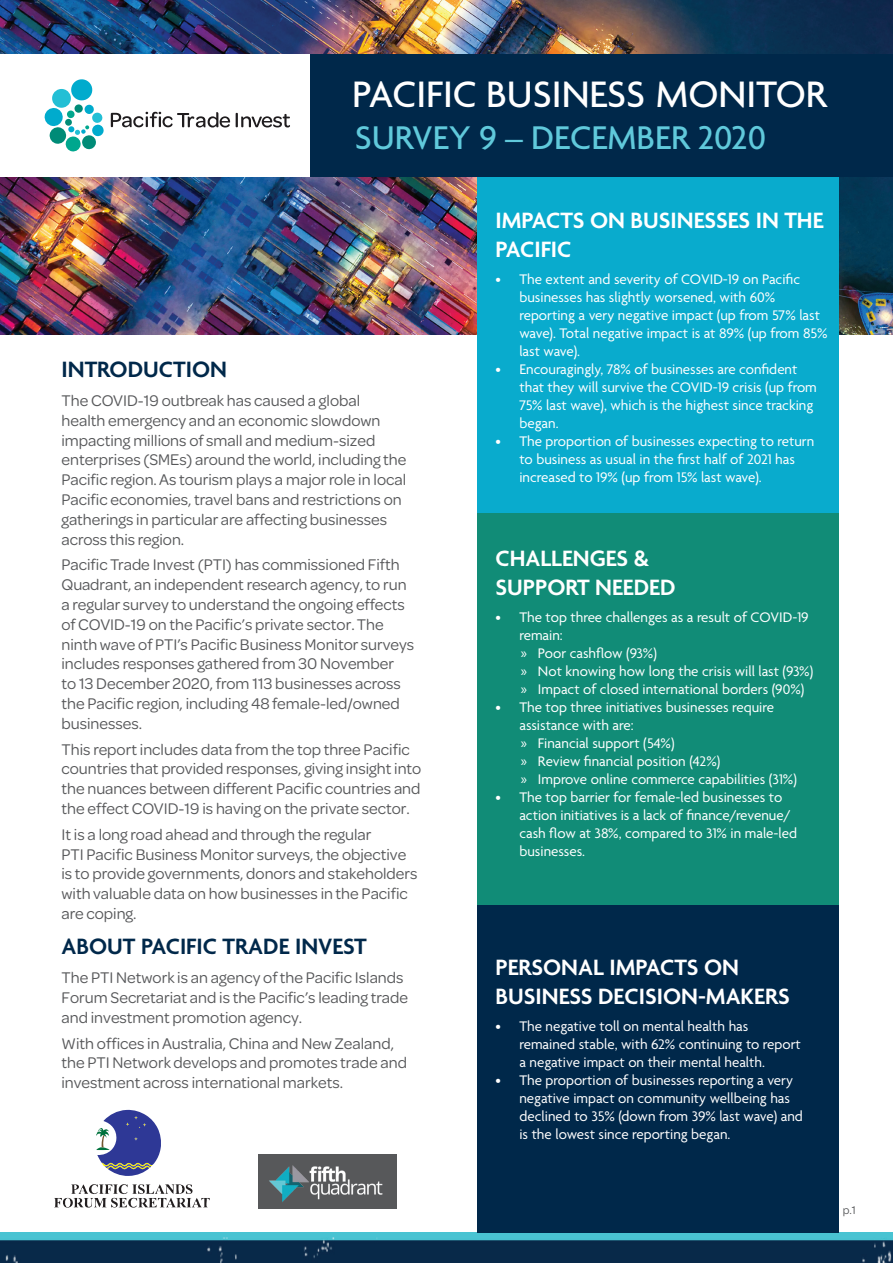
<style>
.page{position:relative;width:893px;height:1263px;background:#fff}
.page>*{position:absolute;margin:0;border:0;box-sizing:border-box;transform-origin:0 0}
.t1{font:500 39.9px "Agenda";color:#fff}
.t2{font:500 35.55px "Agenda";color:#60c9db}
.t3{font:600 24px/28.8px "Agenda";color:#fff}
.t4{font:600 24px "Agenda";color:#00284a}
.t5{font:16.5px/19.8px "Omnes";color:#57585a}
.t6{font:15px/18px "Agenda";color:#fff}
.t7{font:12px "Omnes";color:#57585a}
.s1{font-family:"Myriad Pro"}
</style>
<div class="page">
<img style="left:0;top:0;width:893px;height:335px">
<img style="left:0;top:1232px;width:893px;height:31px">
<div style="left:477px;top:904px;width:362px;height:329px;background:#00284a"></div>
<div style="left:477px;top:146px;width:362px;height:394px;background:#09abcd"></div>
<div style="left:477px;top:513px;width:362px;height:392px;background:#118c77"></div>
<div style="left:0;top:54px;width:313px;height:123px;background:#fff"></div>
<div style="left:310px;top:54px;width:583px;height:123px;background:#00284a"></div>
<div style="left:259px;top:1154px;width:138px;height:54px;background:#57585a"></div>
<img style="left:263px;top:1165px;width:128px;height:44px">
<svg style="left:54px;top:1184px;width:156px;height:24px"></svg>
<svg style="left:96px;top:1109px;width:65px;height:67px"></svg>
<svg style="left:45px;top:79px;width:59px;height:72px"></svg>
<svg style="left:111px;top:112px;width:119px;height:16px"></svg>
<svg style="left:236px;top:113px;width:54px;height:14px"></svg>
<h1 class="t1" style="left:352px;top:73px;width:476px">PACIFIC BUSINESS MONITOR</h1>
<h2 class="t2" style="left:355px;top:119px;width:413px">SURVEY 9 – DECEMBER 2020</h2>
<h3 class="t4" style="left:62px;top:356px;width:167px">INTRODUCTION</h3>
<p class="t5" style="left:62px;top:390px;width:346px">The COVID-19 outbreak has caused a global health emergency and an economic slowdown impacting millions of small and medium-sized enterprises (SMEs) around the world, including the Pacific region. As tourism plays a major role in local Pacific economies, travel bans and restrictions on gatherings in particular are affecting businesses across this region.</p>
<p class="t5" style="left:62px;top:554px;width:354px">Pacific Trade Invest (PTI) has commissioned Fifth Quadrant, an independent research agency, to run a regular survey to understand the ongoing effects of COVID-19 on the Pacific’s private sector. The ninth wave of PTI’s Pacific Business Monitor surveys includes responses gathered from 30 November<br>to 13 December 2020, from 113 businesses across the Pacific region, including 48 female-led/owned businesses.</p>
<p class="t5" style="left:62px;top:738px;width:361px">This report includes data from the top three Pacific countries that provided responses, giving insight into the nuances between different Pacific countries and the effect COVID-19 is having on the private sector.</p>
<p class="t5" style="left:62px;top:823px;width:357px">It is a long road ahead and through the regular<br>PTI Pacific Business Monitor surveys, the objective is to provide governments, donors and stakeholders with valuable data on how businesses in the Pacific are coping.</p>
<h3 class="t4" style="left:62px;top:934px;width:307px">ABOUT PACIFIC TRADE INVEST</h3>
<p class="t5" style="left:62px;top:967px;width:348px">The PTI Network is an agency of the Pacific Islands<br>Forum Secretariat and is the Pacific’s leading trade and investment promotion agency.</p>
<p class="t5" style="left:62px;top:1032px;width:347px">With offices in Australia, China and New Zealand, the PTI Network develops and promotes trade and investment across international markets.</p>
<h3 class="t3" style="left:495px;top:208px;width:330px">IMPACTS ON BUSINESSES IN THE<br>PACIFIC</h3>
<p class="t6" style="left:519px;top:271px;width:310px;text-indent:-24px">• The extent and severity of COVID-19 on Pacific businesses has slightly worsened, with 60% reporting a very negative impact (up from 57% last wave). Total negative impact is at 89% (up from 85% last wave).</p>
<p class="t6" style="left:519px;top:361px;width:299px;text-indent:-24px">• Encouragingly, 78% of businesses are confident that they will survive the COVID-19 crisis (up from 75% last wave), which is the highest since tracking began.</p>
<p class="t6" style="left:519px;top:433px;width:296px;text-indent:-24px">• The proportion of businesses expecting to return to business as usual in the first half of 2021 has increased to 19% (up from 15% last wave).</p>
<h3 class="t3" style="left:495px;top:545px;width:182px">CHALLENGES &amp;<br>SUPPORT NEEDED</h3>
<p class="t6" style="left:519px;top:609px;width:295px;text-indent:-24px">• The top three challenges as a result of COVID-19 remain:<br><span class="s1">»</span> Poor cashflow (93%)<br><span class="s1">»</span> Not knowing how long the crisis will last (93%) <span class="s1">»</span> Impact of closed international borders (90%)</p>
<p class="t6" style="left:519px;top:699px;width:279px;text-indent:-24px">• The top three initiatives businesses require assistance with are:<br><span class="s1">»</span> Financial support (54%)<br><span class="s1">»</span> Review financial position (42%)<br><span class="s1">»</span> Improve online commerce capabilities (31%)</p>
<p class="t6" style="left:519px;top:789px;width:279px;text-indent:-24px">• The top barrier for female-led businesses to action initiatives is a lack of finance/revenue/ cash flow at 38%, compared to 31% in male-led businesses.</p>
<h3 class="t3" style="left:495px;top:954px;width:296px">PERSONAL IMPACTS ON<br>BUSINESS DECISION-MAKERS</h3>
<p class="t6" style="left:519px;top:1018px;width:283px;text-indent:-24px">• The negative toll on mental health has remained stable, with 62% continuing to report a negative impact on their mental health.</p>
<p class="t6" style="left:519px;top:1072px;width:285px;text-indent:-24px">• The proportion of businesses reporting a very negative impact on community wellbeing has declined to 35% (down from 39% last wave) and is the lowest since reporting began.</p>
<p class="t7" style="left:843px;top:1201px;width:15px">p.1</p>
</div>
